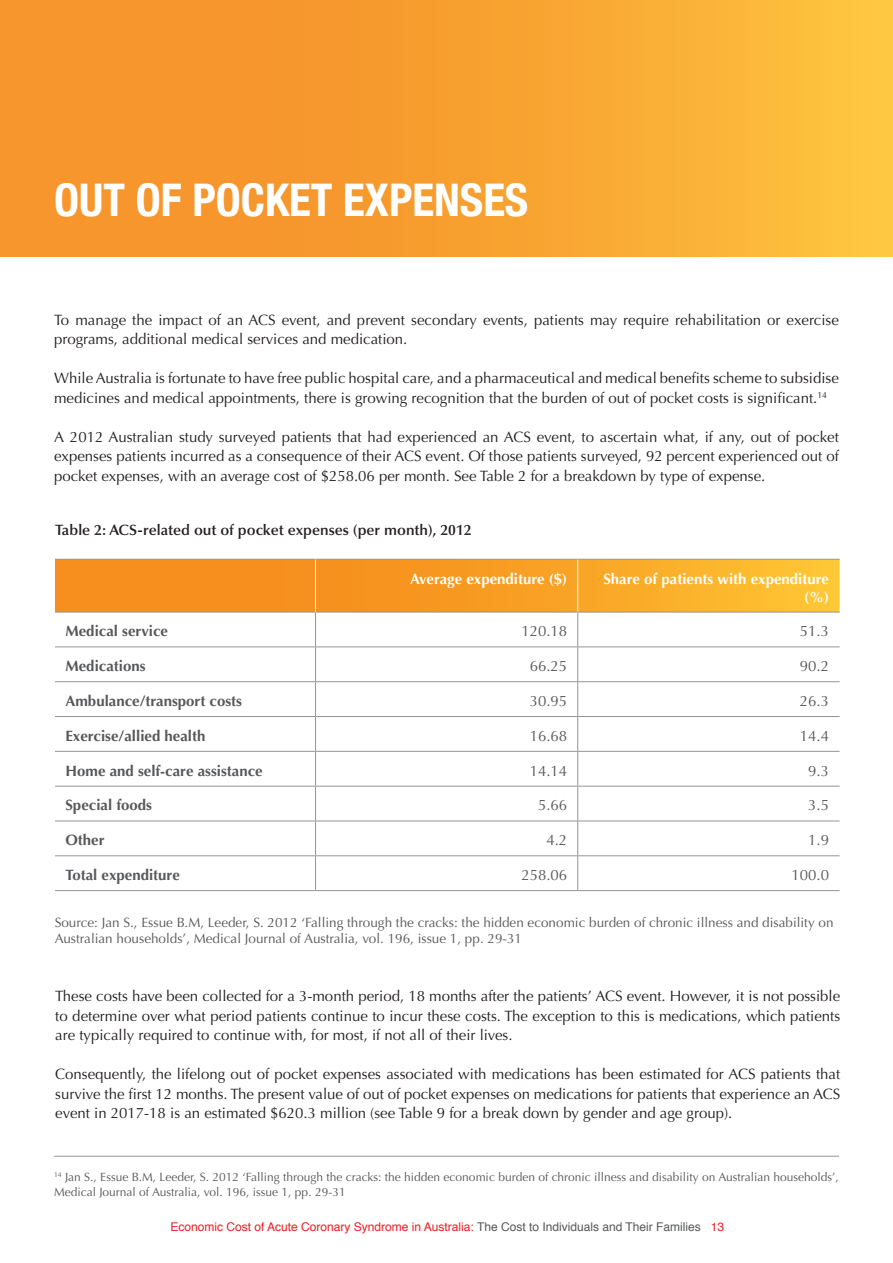
<style>
.page{position:relative;width:893px;height:1263px;background:#fff}
.page>*{position:absolute;margin:0;border:0;box-sizing:border-box;transform-origin:0 0}
.t1{font:700 condensed 45px "Helvetica Neue";color:#fff}
.t2{font:15px/19.5px "Optima";color:#231f20;text-align:justify}
.t3{font:700 15px "Optima";color:#57585a}
.t4{font:15px "Optima";color:#57585a}
.t5{font:700 15px/18px "Optima";color:#fff;text-align:right}
.t6{font:600 15px "Optima LT Std";color:#231f20}
.t7{font:13.5px/16.2px "Optima";color:#57585a}
.t8{font:12px/14.4px "Optima";color:#57585a}
.t9{font:12px "Helvetica";color:#ee1d23}
.s1{color:#57585a}
</style>
<div class="page">
<svg style="left:55px;top:560px;width:785px;height:52px;background:#f79f25"></svg>
<hr style="left:55px;top:559px;width:261px;height:1px;background:#939598">
<hr style="left:316px;top:559px;width:262px;height:1px;background:#939598">
<hr style="left:578px;top:559px;width:262px;height:1px;background:#939598">
<hr style="left:55px;top:612px;width:261px;height:1px;background:#939598">
<hr style="left:316px;top:612px;width:262px;height:1px;background:#939598">
<hr style="left:315px;top:612px;width:1px;height:34px;background:#939598">
<hr style="left:578px;top:612px;width:262px;height:1px;background:#939598">
<hr style="left:577px;top:612px;width:1px;height:34px;background:#939598">
<hr style="left:55px;top:646px;width:261px;height:1px;background:#939598">
<hr style="left:316px;top:646px;width:262px;height:1px;background:#939598">
<hr style="left:315px;top:647px;width:1px;height:34px;background:#939598">
<hr style="left:578px;top:646px;width:262px;height:1px;background:#939598">
<hr style="left:577px;top:647px;width:1px;height:34px;background:#939598">
<hr style="left:55px;top:681px;width:261px;height:1px;background:#939598">
<hr style="left:316px;top:681px;width:262px;height:1px;background:#939598">
<hr style="left:315px;top:682px;width:1px;height:34px;background:#939598">
<hr style="left:578px;top:681px;width:262px;height:1px;background:#939598">
<hr style="left:577px;top:682px;width:1px;height:34px;background:#939598">
<hr style="left:55px;top:716px;width:261px;height:1px;background:#939598">
<hr style="left:316px;top:716px;width:262px;height:1px;background:#939598">
<hr style="left:315px;top:717px;width:1px;height:34px;background:#939598">
<hr style="left:578px;top:716px;width:262px;height:1px;background:#939598">
<hr style="left:577px;top:717px;width:1px;height:34px;background:#939598">
<hr style="left:55px;top:751px;width:261px;height:1px;background:#939598">
<hr style="left:316px;top:751px;width:262px;height:1px;background:#939598">
<hr style="left:315px;top:752px;width:1px;height:34px;background:#939598">
<hr style="left:578px;top:751px;width:262px;height:1px;background:#939598">
<hr style="left:577px;top:752px;width:1px;height:34px;background:#939598">
<hr style="left:55px;top:786px;width:261px;height:1px;background:#939598">
<hr style="left:316px;top:786px;width:262px;height:1px;background:#939598">
<hr style="left:315px;top:786px;width:1px;height:35px;background:#939598">
<hr style="left:578px;top:786px;width:262px;height:1px;background:#939598">
<hr style="left:577px;top:786px;width:1px;height:35px;background:#939598">
<hr style="left:55px;top:821px;width:261px;height:1px;background:#939598">
<hr style="left:316px;top:821px;width:262px;height:1px;background:#939598">
<hr style="left:315px;top:821px;width:1px;height:34px;background:#939598">
<hr style="left:578px;top:821px;width:262px;height:1px;background:#939598">
<hr style="left:577px;top:821px;width:1px;height:34px;background:#939598">
<hr style="left:55px;top:855px;width:261px;height:1px;background:#939598">
<hr style="left:316px;top:855px;width:262px;height:1px;background:#939598">
<hr style="left:315px;top:856px;width:1px;height:34px;background:#939598">
<hr style="left:578px;top:855px;width:262px;height:1px;background:#939598">
<hr style="left:577px;top:856px;width:1px;height:34px;background:#939598">
<hr style="left:55px;top:890px;width:261px;height:1px;background:#939598">
<hr style="left:316px;top:890px;width:262px;height:1px;background:#939598">
<hr style="left:578px;top:890px;width:262px;height:1px;background:#939598">
<hr style="left:315px;top:560px;width:1px;height:52px;background:#fff">
<hr style="left:577px;top:560px;width:1px;height:52px;background:#fff">
<div style="left:0;top:0;width:893px;height:256px;background:linear-gradient(to right,#f48b28,#fdbe3d)"></div>
<hr style="left:54px;top:1156px;width:785px;height:1px;background:#939598">
<h1 class="t1" style="left:54px;top:163px;width:476px">OUT OF POCKET EXPENSES</h1>
<p class="t2" style="left:54px;top:310px;width:786px">To manage the impact of an ACS event, and prevent secondary events, patients may require rehabilitation or exercise programs, additional medical services and medication.</p>
<p class="t2" style="left:54px;top:368px;width:786px">While Australia is fortunate to have free public hospital care, and a pharmaceutical and medical benefits scheme to subsidise medicines and medical appointments, there is growing recognition that the burden of out of pocket costs is significant.<sup>14</sup></p>
<p class="t2" style="left:54px;top:427px;width:786px">A 2012 Australian study surveyed patients that had experienced an ACS event, to ascertain what, if any, out of pocket expenses patients incurred as a consequence of their ACS event. Of those patients surveyed, 92 percent experienced out of pocket expenses, with an average cost of $258.06 per month. See Table 2 for a breakdown by type of expense.</p>
<p class="t6" style="left:55px;top:521px;width:418px">Table 2: ACS-related out of pocket expenses (per month), 2012</p>
<p class="t5" style="left:410px;top:570px;width:159px">Average expenditure ($)</p>
<p class="t5" style="left:603px;top:570px;width:227px">Share of patients with expenditure (%)</p>
<p class="t3" style="left:65px;top:622px;width:104px">Medical service</p>
<p class="t4" style="left:521px;top:622px;width:47px">120.18</p>
<p class="t4" style="left:800px;top:622px;width:31px">51.3</p>
<p class="t3" style="left:65px;top:657px;width:82px">Medications</p>
<p class="t4" style="left:530px;top:657px;width:39px">66.25</p>
<p class="t4" style="left:800px;top:657px;width:31px">90.2</p>
<p class="t3" style="left:65px;top:692px;width:178px">Ambulance/transport costs</p>
<p class="t4" style="left:530px;top:692px;width:39px">30.95</p>
<p class="t4" style="left:800px;top:692px;width:31px">26.3</p>
<p class="t3" style="left:65px;top:727px;width:141px">Exercise/allied health</p>
<p class="t4" style="left:530px;top:727px;width:39px">16.68</p>
<p class="t4" style="left:800px;top:727px;width:31px">14.4</p>
<p class="t3" style="left:65px;top:762px;width:199px">Home and self-care assistance</p>
<p class="t4" style="left:530px;top:762px;width:39px">14.14</p>
<p class="t4" style="left:808px;top:762px;width:22px">9.3</p>
<p class="t3" style="left:65px;top:797px;width:88px">Special foods</p>
<p class="t4" style="left:538px;top:797px;width:31px">5.66</p>
<p class="t4" style="left:808px;top:797px;width:22px">3.5</p>
<p class="t3" style="left:65px;top:831px;width:41px">Other</p>
<p class="t4" style="left:546px;top:831px;width:22px">4.2</p>
<p class="t4" style="left:808px;top:831px;width:22px">1.9</p>
<p class="t3" style="left:65px;top:866px;width:116px">Total expenditure</p>
<p class="t4" style="left:521px;top:866px;width:47px">258.06</p>
<p class="t4" style="left:792px;top:866px;width:39px">100.0</p>
<p class="t7" style="left:55px;top:915px;width:780px">Source: Jan S., Essue B.M, Leeder, S. 2012 ‘Falling through the cracks: the hidden economic burden of chronic illness and disability on<br>Australian households’, Medical Journal of Australia, vol. 196, issue 1, pp. 29-31</p>
<p class="t2" style="left:55px;top:987px;width:786px">These costs have been collected for a 3-month period, 18 months after the patients’ ACS event. However, it is not possible to determine over what period patients continue to incur these costs. The exception to this is medications, which patients are typically required to continue with, for most, if not all of their lives.</p>
<p class="t2" style="left:55px;top:1065px;width:786px">Consequently, the lifelong out of pocket expenses associated with medications has been estimated for ACS patients that survive the first 12 months. The present value of out of pocket expenses on medications for patients that experience an ACS event in 2017-18 is an estimated $620.3 million (see Table 9 for a break down by gender and age group).</p>
<p class="t8" style="left:54px;top:1170px;width:786px"><sup>14</sup> Jan S., Essue B.M, Leeder, S. 2012 ‘Falling through the cracks: the hidden economic burden of chronic illness and disability on Australian households’,<br>Medical Journal of Australia, vol. 196, issue 1, pp. 29-31</p>
<p class="t9" style="left:170px;top:1217px;width:555px">Economic Cost of Acute Coronary Syndrome in Australia: <span class="s1">The Cost to Individuals and Their Families</span> 13</p>
</div>
